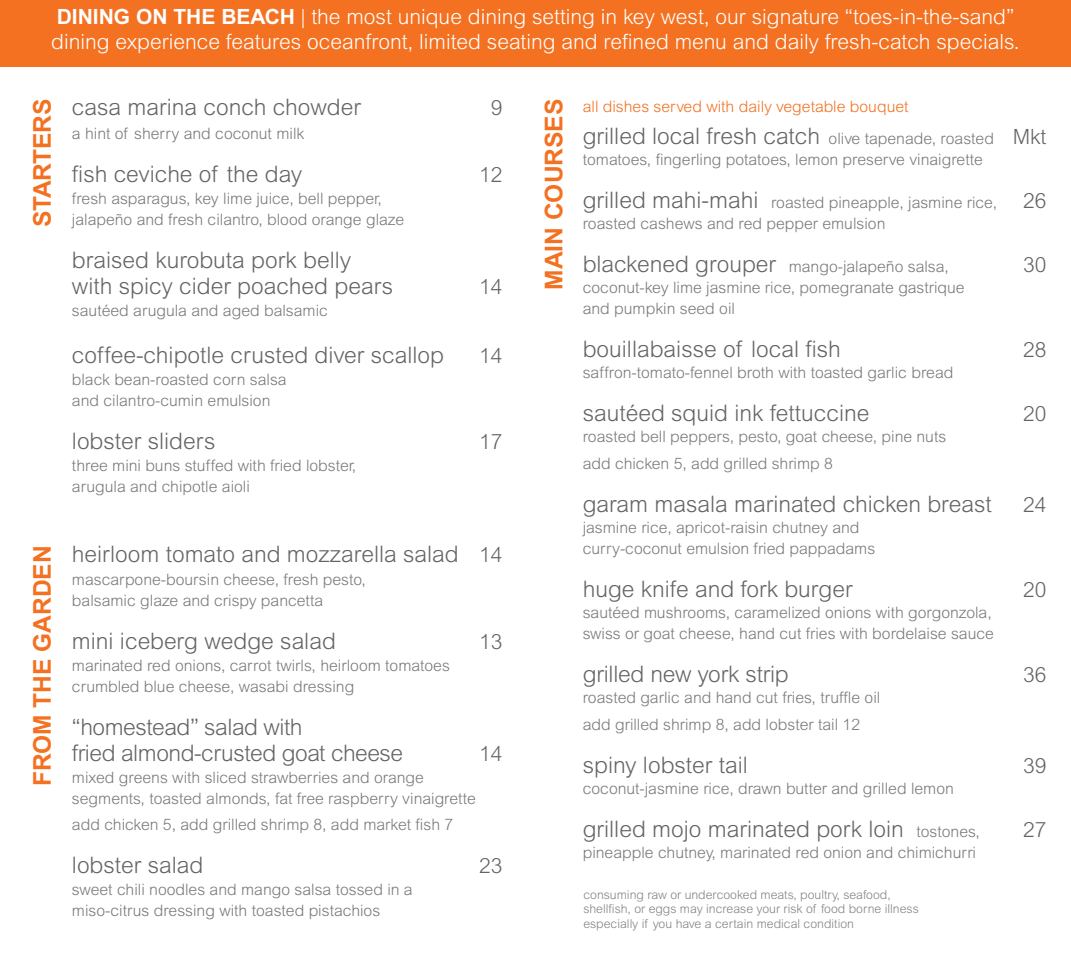
<style>
.page{position:relative;width:1071px;height:961px;background:#fff}
.page>*{position:absolute;margin:0;border:0;box-sizing:border-box;transform-origin:0 0}
.t1{font:700 24.5px "Arial";color:#f37121}
.menu_description{font:300 22.75px "Arial";color:#636366}
.menu_item{font:300 22.75px/26.2px "Arial";color:#636366}
.menu_item-2{font:300 22.75px/26.2px "Arial";letter-spacing:-.02em;color:#636366}
.menu_description-2{font:300 21px/25.2px "Arial";color:#fff}
.menu_description-3{font:300 21px "Arial";color:#636366}
.menu_item-3{font:300 21px "Arial";color:#636366}
.menu_description-4{font:300 15.75px/21px "Arial";color:#76787b}
.lunch_menu_descripti{font:300 15.75px/21px "Arial";color:#76787b}
.menu_description-5{font:300 15.75px "Arial";color:#f37121}
.Paragraph_Style_1{font:300 12.25px/14.7px "Arial";color:#808285}
.s1{font-weight:700}
.s2{font-size:21px}
.s3{font-size:15.75px;color:#76787b}
.s4{font-size:22.75px;color:#636366}
.s5{font-size:21px;color:#636366}
</style>
<div class="page">
<div style="left:0;top:0;width:1071px;height:67px;background:#f37121"></div>
<p class="menu_description-2" style="left:51px;top:4px;width:970px"><span class="s1">DINING ON THE BEACH</span> | the most unique dining setting in key west, our signature “toes-in-the-sand” dining experience features oceanfront, limited seating and refined menu and daily fresh-catch specials.</p>
<p class="t1" style="left:28px;top:227px;width:129px;rotate:-90deg">STARTERS</p>
<p class="t1" style="left:28px;top:786px;width:242px;rotate:-90deg">FROM THE GARDEN</p>
<p class="menu_item" style="left:72px;top:94px;width:291px">casa marina conch chowder</p>
<p class="menu_item-3" style="left:491px;top:95px;width:13px">9</p>
<p class="menu_description-4" style="left:72px;top:123px;width:234px">a hint of sherry and coconut milk</p>
<p class="menu_item" style="left:72px;top:160px;width:232px">fish ceviche of the day</p>
<p class="menu_item-3" style="left:479px;top:162px;width:25px">12</p>
<p class="menu_description-4" style="left:72px;top:188px;width:334px">fresh asparagus, key lime juice, bell pepper, jalapeño and fresh cilantro, blood orange glaze</p>
<p class="menu_item" style="left:72px;top:247px;width:323px">braised kurobuta pork belly with spicy cider poached pears</p>
<p class="menu_item-3" style="left:479px;top:275px;width:25px">14</p>
<p class="menu_description-4" style="left:72px;top:300px;width:258px">sautéed arugula and aged balsamic</p>
<p class="menu_item" style="left:72px;top:342px;width:374px">coffee-chipotle crusted diver scallop</p>
<p class="menu_item-3" style="left:479px;top:343px;width:25px">14</p>
<p class="menu_description-4" style="left:72px;top:369px;width:216px">black bean-roasted corn salsa and cilantro-cumin emulsion</p>
<p class="menu_item" style="left:72px;top:428px;width:145px">lobster sliders</p>
<p class="menu_item-3" style="left:479px;top:430px;width:25px">17</p>
<p class="menu_description-4" style="left:72px;top:455px;width:286px">three mini buns stuffed with fried lobster, arugula and chipotle aioli</p>
<p class="menu_item" style="left:72px;top:541px;width:432px">heirloom tomato and mozzarella salad <span class="s2">14</span></p>
<p class="menu_description-4" style="left:72px;top:568px;width:295px">mascarpone-boursin cheese, fresh pesto, balsamic glaze and crispy pancetta</p>
<p class="menu_item" style="left:72px;top:627px;width:265px">mini iceberg wedge salad</p>
<p class="menu_item-3" style="left:479px;top:629px;width:25px">13</p>
<p class="menu_description-4" style="left:72px;top:655px;width:379px">marinated red onions, carrot twirls, heirloom tomatoes crumbled blue cheese, wasabi dressing</p>
<p class="menu_item-2" style="left:72px;top:713px;width:333px">“homestead” salad with<br>fried almond-crusted goat cheese</p>
<p class="menu_item-3" style="left:479px;top:741px;width:25px">14</p>
<p class="menu_description-4" style="left:72px;top:767px;width:405px">mixed greens with sliced strawberries and orange segments, toasted almonds, fat free raspberry vinaigrette</p>
<p class="menu_description-4" style="left:72px;top:814px;width:383px">add chicken 5, add grilled shrimp 8, add market fish 7</p>
<p class="menu_item" style="left:72px;top:852px;width:133px">lobster salad</p>
<p class="menu_item-3" style="left:479px;top:854px;width:25px">23</p>
<p class="lunch_menu_descripti" style="left:72px;top:879px;width:342px">sweet chili noodles and mango salsa tossed in a miso-citrus dressing with toasted pistachios</p>
<p class="t1" style="left:540px;top:290px;width:192px;rotate:-90deg">MAIN COURSES</p>
<p class="menu_description-5" style="left:583px;top:97px;width:327px">all dishes served with daily vegetable bouquet</p>
<p class="menu_description" style="left:583px;top:123px;width:465px">grilled local fresh catch <span class="s3">olive tapenade, roasted</span> <span class="s2">Mkt</span></p>
<p class="menu_description-4" style="left:583px;top:149px;width:402px">tomatoes, fingerling potatoes, lemon preserve vinaigrette</p>
<p class="menu_description-4" style="left:583px;top:192px;width:465px"><span class="s4">grilled mahi-mahi</span> roasted pineapple, jasmine rice, <span class="s5">26 </span>roasted cashews and red pepper emulsion</p>
<p class="menu_description-4" style="left:583px;top:256px;width:368px"><span class="s4">blackened grouper</span> mango-jalapeño salsa,</p>
<p class="menu_description-3" style="left:1023px;top:253px;width:25px">30</p>
<p class="menu_description-4" style="left:583px;top:277px;width:384px">coconut-key lime jasmine rice, pomegranate gastrique and pumpkin seed oil</p>
<p class="menu_description" style="left:583px;top:336px;width:260px">bouillabaisse of local fish</p>
<p class="menu_description-3" style="left:1023px;top:338px;width:25px">28</p>
<p class="menu_description-4" style="left:583px;top:362px;width:372px">saffron-tomato-fennel broth with toasted garlic bread</p>
<p class="menu_description" style="left:583px;top:400px;width:288px">sautéed squid ink fettuccine</p>
<p class="menu_description-3" style="left:1023px;top:402px;width:25px">20</p>
<p class="menu_description-4" style="left:583px;top:426px;width:365px">roasted bell peppers, pesto, goat cheese, pine nuts</p>
<p class="menu_description-4" style="left:583px;top:453px;width:252px">add chicken 5, add grilled shrimp 8</p>
<p class="menu_description" style="left:583px;top:491px;width:411px">garam masala marinated chicken breast</p>
<p class="menu_description-3" style="left:1023px;top:493px;width:25px">24</p>
<p class="menu_description-4" style="left:583px;top:517px;width:294px">jasmine rice, apricot-raisin chutney and curry-coconut emulsion fried pappadams</p>
<p class="menu_description" style="left:583px;top:576px;width:271px">huge knife and fork burger</p>
<p class="menu_description-3" style="left:1023px;top:578px;width:25px">20</p>
<p class="menu_description-4" style="left:583px;top:602px;width:413px">sautéed mushrooms, caramelized onions with gorgonzola, swiss or goat cheese, hand cut fries with bordelaise sauce</p>
<p class="menu_description" style="left:583px;top:661px;width:208px">grilled new york strip</p>
<p class="menu_description-3" style="left:1023px;top:663px;width:25px">36</p>
<p class="menu_description-4" style="left:583px;top:687px;width:299px">roasted garlic and hand cut fries, truffle oil</p>
<p class="menu_description-4" style="left:583px;top:714px;width:279px">add grilled shrimp 8, add lobster tail 12</p>
<p class="menu_description" style="left:583px;top:752px;width:167px">spiny lobster tail</p>
<p class="menu_description-3" style="left:1023px;top:754px;width:25px">39</p>
<p class="menu_description-4" style="left:583px;top:778px;width:373px">coconut-jasmine rice, drawn butter and grilled lemon</p>
<p class="menu_description" style="left:583px;top:816px;width:399px">grilled mojo marinated pork loin <span class="s3">tostones,</span></p>
<p class="menu_description-3" style="left:1023px;top:818px;width:25px">27</p>
<p class="menu_description-4" style="left:583px;top:842px;width:395px">pineapple chutney, marinated red onion and chimichurri</p>
<p class="Paragraph_Style_1" style="left:583px;top:887px;width:337px">consuming raw or undercooked meats, poultry, seafood, shellfish, or eggs may increase your risk of food borne illness especially if you have a certain medical condition</p>
</div>
